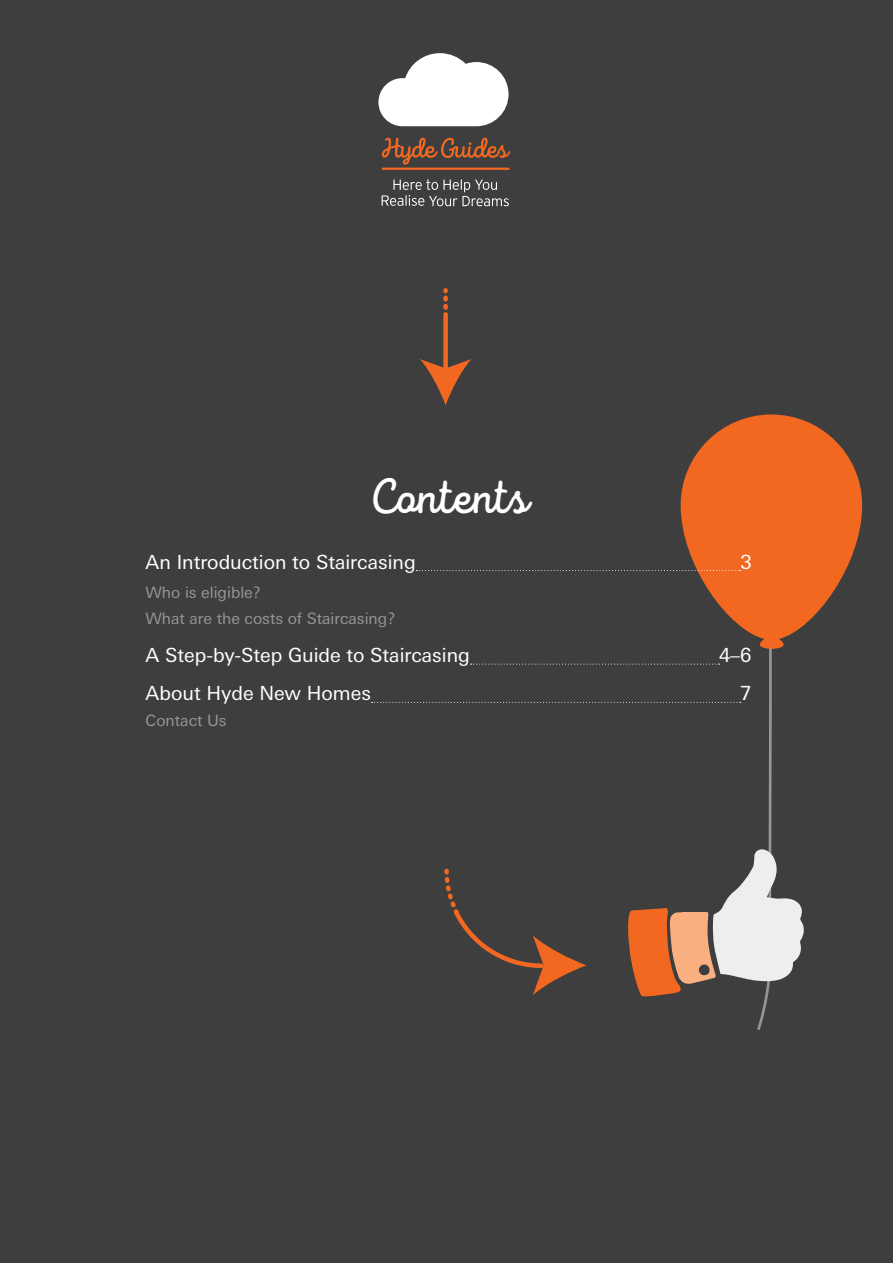
<style>
.page{position:relative;width:893px;height:1263px;background:#3e3e3f}
.page>*{position:absolute;margin:0;border:0;box-sizing:border-box;transform-origin:0 0}
.Heading_1_Script{font:49.5px "Intro Script B Base";color:#fff}
.Contents{font:19.5px "Linotype Univers Basic";color:#fff}
.Contents-2{font:15.75px/25.5px "Linotype Univers Basic";color:#939598}
</style>
<div class="page">
<svg style="left:420px;top:288px;width:51px;height:117px"></svg>
<svg style="left:371px;top:414px;width:491px;height:616px"></svg>
<svg style="left:382px;top:138px;width:128px;height:27px"></svg>
<svg style="left:378px;top:53px;width:131px;height:73px"></svg>
<hr style="left:383px;top:168px;width:126px;height:2px;background:#f36821">
<svg style="left:382px;top:179px;width:127px;height:27px"></svg>
<p class="Heading_1_Script" style="left:369px;top:468px;width:161px">Contents</p>
<p class="Contents" style="left:146px;top:550px;width:272px">An Introduction to Staircasing</p>
<p class="Contents" style="left:740px;top:550px;width:13px">3</p>
<p class="Contents-2" style="left:146px;top:580px;width:251px">Who is eligible?<br>What are the costs of Staircasing?</p>
<p class="Contents" style="left:146px;top:644px;width:326px">A Step-by-Step Guide to Staircasing</p>
<p class="Contents" style="left:719px;top:644px;width:34px">4–6</p>
<p class="Contents" style="left:146px;top:682px;width:227px">About Hyde New Homes</p>
<p class="Contents" style="left:740px;top:682px;width:13px">7</p>
<p class="Contents-2" style="left:146px;top:708px;width:83px">Contact Us</p>
</div>
